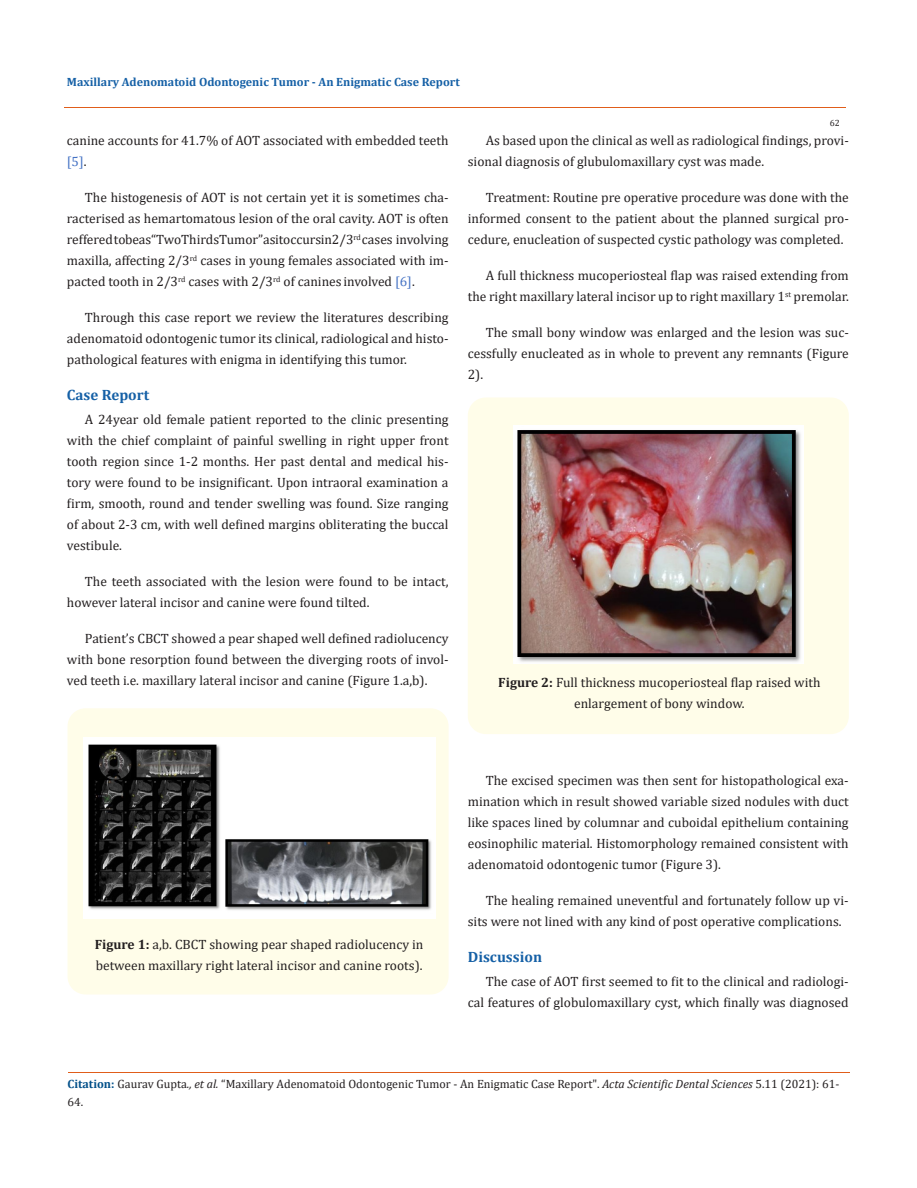
<style>
.page{position:relative;width:917px;height:1188px;background:#fff}
.page>*{position:absolute;margin:0;border:0;box-sizing:border-box;transform-origin:0 0}
.heading_1{font:700 15px "Cambria";color:#1560a6}
.Body_Text{font:13.5px/21px "Cambria";color:#231f20;text-align:justify}
.t1{font:12px/18px "Cambria";color:#231f20}
.t2{font:700 12px "Cambria";color:#1560a6}
.t3{font:9px "Cambria";color:#231f20}
.s1{color:#4472c4}
.s2{font-weight:700}
.s3{font-weight:700;color:#035089}
.s4{font-style:italic}
</style>
<div class="page">
<div style="left:68px;top:708px;width:380px;height:287px;background:#fffde9;border-radius:18px"></div>
<img style="left:83px;top:737px;width:352px;height:181px">
<div style="left:468px;top:398px;width:380px;height:336px;background:#fffde9;border-radius:18px"></div>
<img style="left:513px;top:425px;width:290px;height:239px">
<hr style="left:64px;top:108px;width:781px;height:1px;background:#e05d1a">
<hr style="left:68px;top:1072px;width:781px;height:1px;background:#e05d1a">
<p class="t2" style="left:67px;top:73px;width:394px">Maxillary Adenomatoid Odontogenic Tumor - An Enigmatic Case Report</p>
<p class="Body_Text" style="left:67px;top:130px;width:383px">canine accounts for 41.7% of AOT associated with embedded teeth <span class="s1">[5]</span>.</p>
<p class="Body_Text" style="left:67px;top:187px;width:383px;text-indent:18px">The histogenesis of AOT is not certain yet it is sometimes cha&shy;racterised as hemartomatous lesion of the oral cavity. AOT is often reffered to be as “Two Thirds Tumor” as it occurs in 2/3<sup>rd</sup> cases involving maxilla, affecting 2/3<sup>rd</sup> cases in young females associated with im&shy;pacted tooth in 2/3<sup>rd</sup> cases with 2/3<sup>rd</sup> of canines involved <span class="s1">[6]</span>.</p>
<p class="Body_Text" style="left:67px;top:307px;width:383px;text-indent:18px">Through this case report we review the literatures describing adenomatoid odontogenic tumor its clinical, radiological and histo&shy;pathological features with enigma in identifying this tumor.</p>
<p class="heading_1" style="left:67px;top:385px;width:84px">Case Report</p>
<p class="Body_Text" style="left:67px;top:409px;width:383px;text-indent:18px">A 24year old female patient reported to the clinic presenting with the chief complaint of painful swelling in right upper front tooth region since 1-2 months. Her past dental and medical his&shy;tory were found to be insignificant. Upon intraoral examination a firm, smooth, round and tender swelling was found. Size ranging of about 2-3 cm, with well defined margins obliterating the buccal vestibule.</p>
<p class="Body_Text" style="left:67px;top:571px;width:383px;text-indent:18px">The teeth associated with the lesion were found to be intact, however lateral incisor and canine were found tilted.</p>
<p class="Body_Text" style="left:67px;top:628px;width:383px;text-indent:18px">Patient’s CBCT showed a pear shaped well defined radiolucency with bone resorption found between the diverging roots of invol&shy;ved teeth i.e. maxillary lateral incisor and canine (Figure 1.a,b).</p>
<p class="t3" style="left:829px;top:118px;width:11px">62</p>
<p class="Body_Text" style="left:468px;top:130px;width:382px;text-indent:18px">As based upon the clinical as well as radiological findings, provi&shy;sional diagnosis of glubulomaxillary cyst was made.</p>
<p class="Body_Text" style="left:468px;top:187px;width:382px;text-indent:18px">Treatment: Routine pre operative procedure was done with the informed consent to the patient about the planned surgical pro&shy;cedure, enucleation of suspected cystic pathology was completed.</p>
<p class="Body_Text" style="left:468px;top:265px;width:382px;text-align:right">A full thickness mucoperiosteal flap was raised extending from the right maxillary lateral incisor up to right maxillary 1<sup>st</sup> premolar.</p>
<p class="Body_Text" style="left:468px;top:322px;width:382px;text-indent:18px">The small bony window was enlarged and the lesion was suc&shy;cessfully enucleated as in whole to prevent any remnants (Figure 2).</p>
<p class="Body_Text" style="left:498px;top:672px;width:324px;text-align:center"><span class="s2">Figure 2:</span> Full thickness mucoperiosteal flap raised with enlargement of bony window.</p>
<p class="Body_Text" style="left:95px;top:934px;width:330px"><span class="s2">Figure 1:</span> a,b. CBCT showing pear shaped radiolucency in between maxillary right lateral incisor and canine roots).</p>
<p class="Body_Text" style="left:468px;top:770px;width:382px;text-indent:18px">The excised specimen was then sent for histopathological exa&shy;mination which in result showed variable sized nodules with duct like spaces lined by columnar and cuboidal epithelium containing eosinophilic material. Histomorphology remained consistent with adenomatoid odontogenic tumor (Figure 3).</p>
<p class="Body_Text" style="left:468px;top:890px;width:382px;text-indent:18px">The healing remained uneventful and fortunately follow up vi&shy;sits were not lined with any kind of post operative complications.</p>
<p class="heading_1" style="left:468px;top:946px;width:76px">Discussion</p>
<p class="Body_Text" style="left:468px;top:971px;width:382px;text-align:right">The case of AOT first seemed to fit to the clinical and radiologi&shy;cal features of globulomaxillary cyst, which finally was diagnosed</p>
<p class="t1" style="left:68px;top:1075px;width:773px"><span class="s3">Citation:</span> Gaurav Gupta<span class="s4">., et al.</span> “Maxillary Adenomatoid Odontogenic Tumor - An Enigmatic Case Report". <span class="s4">Acta Scientific Dental Sciences</span> 5.11 (2021): 61-<br>64.</p>
</div>
